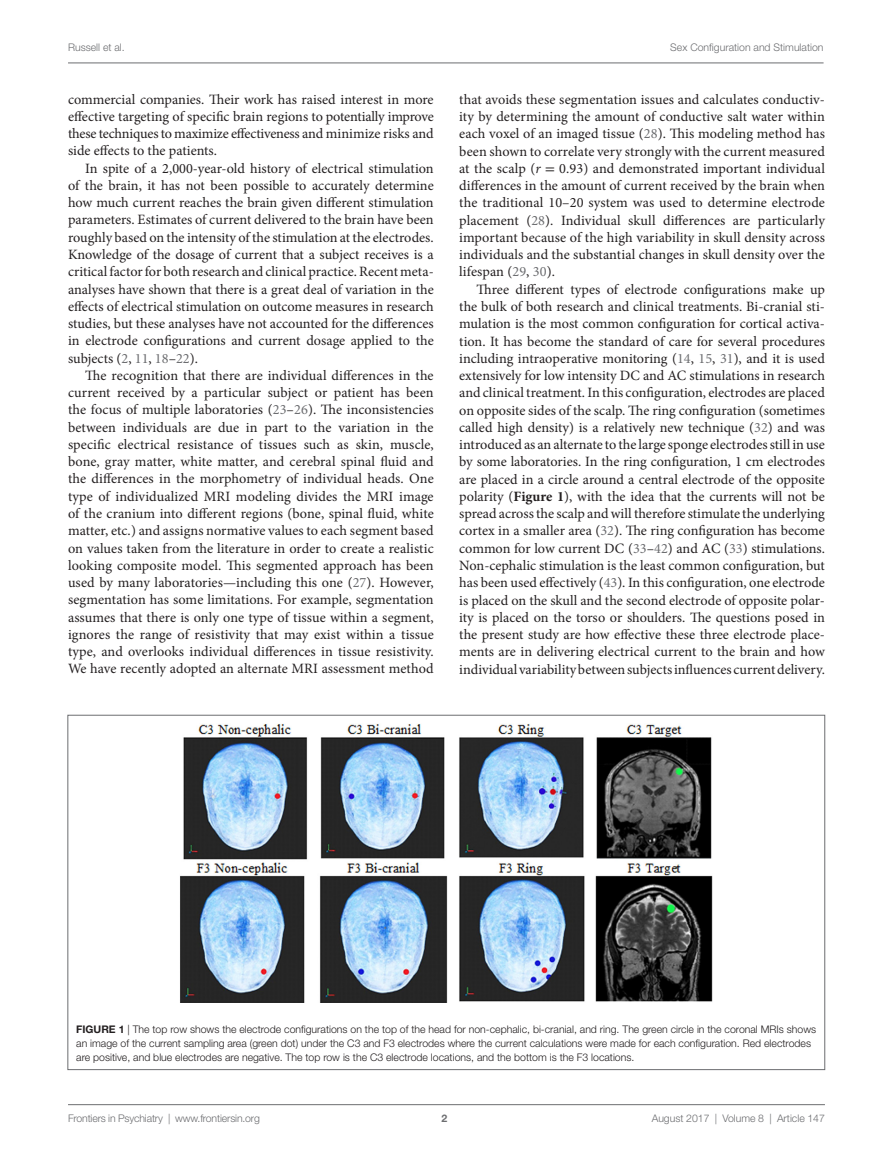
<style>
.page{position:relative;width:893px;height:1170px;background:#fff}
.page>*{position:absolute;margin:0;border:0;box-sizing:border-box;transform-origin:0 0}
.t1{font:14.25px/17.2px "Minion Pro";color:#231f20;text-align:justify}
.t2{font:300 10.5px/14.2px "Helvetica Neue LT Std";color:#231f20}
.t3{font:300 10.5px "Helvetica Neue LT Std";color:#6c6d70}
.t4{font:700 10.5px "Helvetica Neue LT Std";color:#6c6d70}
.s1{color:#6c6d70}
.s2{font-style:italic}
.s3{font-family:"STIX General"}
.s4{font-weight:700}
</style>
<div class="page">
<img style="left:180px;top:724px;width:533px;height:278px">
<hr style="left:68px;top:63px;width:756px;height:1px;background:#6c6d70">
<hr style="left:68px;top:1104px;width:757px;height:1px;background:#6c6d70">
<p class="t3" style="left:68px;top:41px;width:58px">Russell et al.</p>
<p class="t3" style="left:670px;top:41px;width:155px">Sex Configuration and Stimulation</p>
<p class="t1" style="left:68px;top:90px;width:367px">commercial companies. Their work has raised interest in more effective targeting of specific brain regions to potentially improve these techniques to maximize effectiveness and minimize risks and side effects to the patients.</p>
<p class="t1" style="left:68px;top:159px;width:367px;text-indent:17px">In spite of a 2,000-year-old history of electrical stimulation of the brain, it has not been possible to accurately determine how much current reaches the brain given different stimulation parameters. Estimates of current delivered to the brain have been roughly based on the intensity of the stimulation at the electrodes.<br>Knowledge of the dosage of current that a subject receives is a critical factor for both research and clinical practice. Recent meta&shy;analyses have shown that there is a great deal of variation in the effects of electrical stimulation on outcome measures in research studies, but these analyses have not accounted for the differences in electrode configurations and current dosage applied to the subjects (<span class="s1">2</span>, <span class="s1">11</span>, <span class="s1">18</span>–<span class="s1">22</span>).</p>
<p class="t1" style="left:68px;top:367px;width:367px;text-indent:17px">The recognition that there are individual differences in the current received by a particular subject or patient has been the focus of multiple laboratories (<span class="s1">23</span>–<span class="s1">26</span>). The inconsistencies between individuals are due in part to the variation in the specific electrical resistance of tissues such as skin, muscle, bone, gray matter, white matter, and cerebral spinal fluid and the differences in the morphometry of individual heads. One type of individualized MRI modeling divides the MRI image of the cranium into different regions (bone, spinal fluid, white matter, etc.) and assigns normative values to each segment based on values taken from the literature in order to create a realistic looking composite model. This segmented approach has been used by many laboratories—including this one (<span class="s1">27</span>). However, segmentation has some limitations. For example, segmentation assumes that there is only one type of tissue within a segment, ignores the range of resistivity that may exist within a tissue type, and overlooks individual differences in tissue resistivity.<br>We have recently adopted an alternate MRI assessment method</p>
<p class="t1" style="left:459px;top:91px;width:367px">that avoids these segmentation issues and calculates conductiv&shy;ity by determining the amount of conductive salt water within each voxel of an imaged tissue (<span class="s1">28</span>). This modeling method has been shown to correlate very strongly with the current measured at the scalp (<span class="s2">r</span> <span class="s3">=</span> 0.93) and demonstrated important individual differences in the amount of current received by the brain when the traditional 10–20 system was used to determine electrode placement (<span class="s1">28</span>). Individual skull differences are particularly important because of the high variability in skull density across individuals and the substantial changes in skull density over the lifespan (<span class="s1">29</span>, <span class="s1">30</span>).</p>
<p class="t1" style="left:459px;top:280px;width:367px;text-indent:17px">Three different types of electrode configurations make up the bulk of both research and clinical treatments. Bi-cranial sti&shy;mulation is the most common configuration for cortical activa&shy;tion. It has become the standard of care for several procedures including intraoperative monitoring (<span class="s1">14</span>, <span class="s1">15</span>, <span class="s1">31</span>), and it is used extensively for low intensity DC and AC stimulations in research and clinical treatment. In this configuration, electrodes are placed on opposite sides of the scalp. The ring configuration (sometimes called high density) is a relatively new technique (<span class="s1">32</span>) and was introduced as an alternate to the large sponge electrodes still in use by some laboratories. In the ring configuration, 1 cm electrodes are placed in a circle around a central electrode of the opposite polarity (<span class="s4">Figure 1</span>), with the idea that the currents will not be spread across the scalp and will therefore stimulate the underlying cortex in a smaller area (<span class="s1">32</span>). The ring configuration has become common for low current DC (<span class="s1">33</span>–<span class="s1">42</span>) and AC (<span class="s1">33</span>) stimulations.<br>Non-cephalic stimulation is the least common configuration, but has been used effectively (<span class="s1">43</span>). In this configuration, one electrode is placed on the skull and the second electrode of opposite polar&shy;ity is placed on the torso or shoulders. The questions posed in the present study are how effective these three electrode place&shy;ments are in delivering electrical current to the brain and how individual variability between subjects influences current delivery.</p>
<p class="t2" style="left:76px;top:1021px;width:741px"><span class="s4">FIG URE 1</span> | The top row shows the electrode configurations on the top of the head for non-cephalic, bi-cranial, and ring. The green circle in the coronal MRIs shows an image of the current sampling area (green dot) under the C3 and F3 electrodes where the current calculations were made for each configuration. Red electrodes are positive, and blue electrodes are negative. The top row is the C3 electrode locations, and the bottom is the F3 locations.</p>
<p class="t3" style="left:68px;top:1111px;width:193px">Frontiers in Psychiatry | www.frontiersin.org</p>
<p class="t3" style="left:652px;top:1111px;width:175px">August 2017 | Volume 8 | Article 147</p>
<p class="t4" style="left:441px;top:1111px;width:7px">2</p>
</div>
